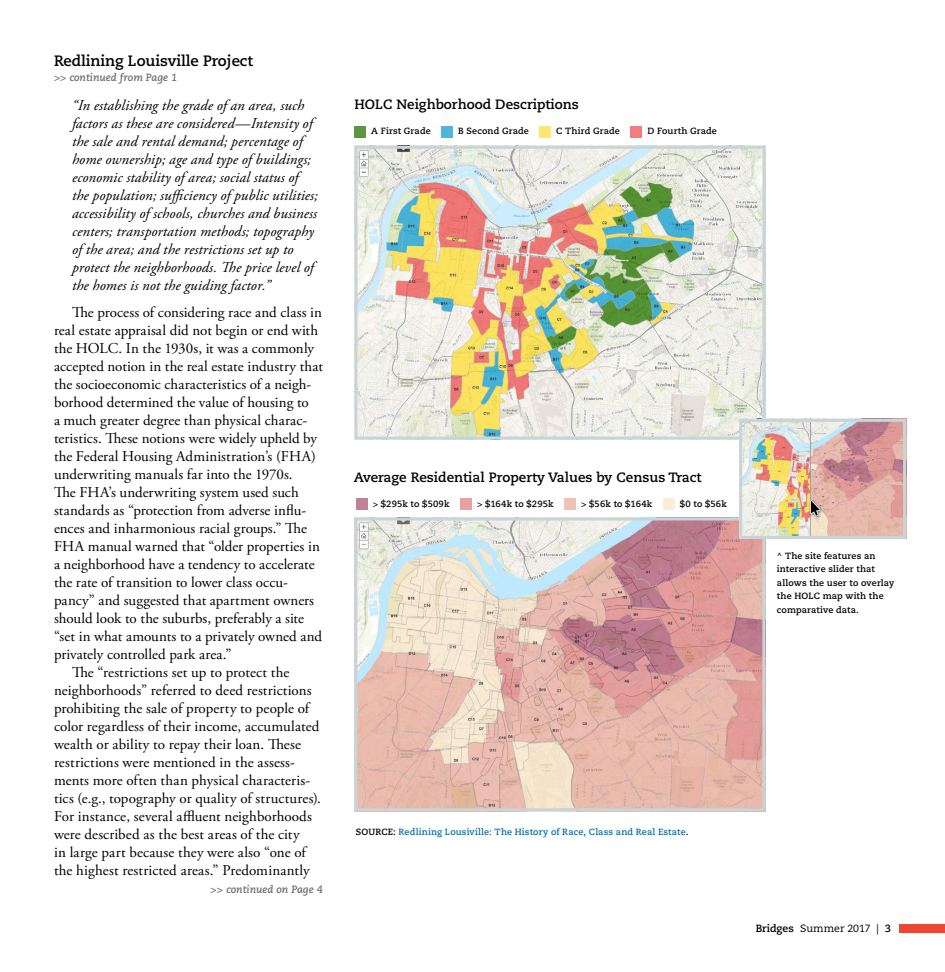
<style>
.page{position:relative;width:945px;height:972px;background:#fff}
.page>*{position:absolute;margin:0;border:0;box-sizing:border-box;transform-origin:0 0}
.body_copy{font:15px/18px "Adobe Garamond Pro";letter-spacing:.005em;color:#000}
.block_quote{font:italic 15px/18px "Adobe Garamond Pro";letter-spacing:.005em;color:#000}
.page_jump_title{font:700 15px "Caecilia LT Std";letter-spacing:-.005em;color:#000}
.chart_name{font:700 13.5px "Caecilia LT Std";color:#000}
.page_refs{font:italic 700 10.5px "Caecilia LT Std";color:#6d6e71}
.t1{font:10.5px "Caecilia LT Std";color:#000}
.page_jumps{font:italic 700 10.5px "Caecilia LT Std";color:#6d6e71}
.t2{font:700 9px/13.5px "Caecilia LT Std";letter-spacing:.015em;color:#000}
.t3{font:700 9px "Caecilia LT Std";letter-spacing:.02em;color:#0072aa}
.s1{color:#000}
.s2{font-weight:700}
</style>
<div class="page">
<img style="left:358px;top:150px;width:403px;height:286px">
<div style="left:354px;top:146px;width:411px;height:294px;border:3px solid #c7d4d8"></div>
<img style="left:358px;top:521px;width:403px;height:286px">
<div style="left:354px;top:517px;width:411px;height:294px;border:3px solid #c7d4d8"></div>
<img style="left:743px;top:423px;width:159px;height:112px">
<div style="left:739px;top:419px;width:167px;height:120px;border:3px solid #c7d4d8"></div>
<div style="left:356px;top:498px;width:11px;height:12px;background:#c18297"></div>
<div style="left:460px;top:498px;width:12px;height:12px;background:#e7a1a1"></div>
<div style="left:564px;top:498px;width:12px;height:12px;background:#efc0b8"></div>
<div style="left:663px;top:498px;width:12px;height:12px;background:#fbeed9"></div>
<div style="left:354px;top:126px;width:12px;height:11px;background:#5c9640"></div>
<div style="left:441px;top:126px;width:12px;height:11px;background:#4fb6da"></div>
<div style="left:539px;top:126px;width:12px;height:11px;background:#ffe66e"></div>
<div style="left:631px;top:126px;width:11px;height:11px;background:#f27d7d"></div>
<div style="left:808px;top:499px;width:16px;height:21px;background:#000;opacity:.5"></div>
<svg style="left:810px;top:500px;width:11px;height:16px"></svg>
<div style="left:899px;top:924px;width:46px;height:8px;background:#ef4634"></div>
<p class="page_jump_title" style="left:54px;top:51px;width:200px">Redlining Louisville Project</p>
<p class="page_refs" style="left:54px;top:71px;width:125px">&gt;&gt; continued from Page 1</p>
<p class="block_quote" style="left:72px;top:96px;width:247px">“In establishing the grade of an area, such factors as these are considered—Intensity of the sale and rental demand; percentage of home ownership; age and type of buildings; economic stability of area; social status of the population; sufficiency of public utilities; accessibility of schools, churches and business centers; transportation methods; topography of the area; and the restrictions set up to protect the neighborhoods. The price level of the homes is not the guiding factor.”</p>
<p class="body_copy" style="left:54px;top:303px;width:271px;text-indent:18px">The process of considering race and class in real estate appraisal did not begin or end with the HOLC. In the 1930s, it was a commonly accepted notion in the real estate industry that the socioeconomic characteristics of a neigh&shy;borhood determined the value of housing to<br>a much greater degree than physical charac&shy;teristics. These notions were widely upheld by the Federal Housing Administration’s (FHA) underwriting manuals far into the 1970s.<br>The FHA’s underwriting system used such standards as “protection from adverse influ&shy;ences and inharmonious racial groups.” The FHA manual warned that “older properties in a neighborhood have a tendency to accelerate the rate of transition to lower class occu&shy;pancy” and suggested that apartment owners should look to the suburbs, preferably a site “set in what amounts to a privately owned and privately controlled park area.”</p>
<p class="body_copy" style="left:54px;top:663px;width:269px;text-indent:18px">The “restrictions set up to protect the neighborhoods” referred to deed restrictions prohibiting the sale of property to people of color regardless of their income, accumulated wealth or ability to repay their loan. These restrictions were mentioned in the assess&shy;ments more often than physical characteris&shy;tics (e.g., topography or quality of structures).<br>For instance, several affluent neighborhoods were described as the best areas of the city<br>in large part because they were also “one of the highest restricted areas.” Predominantly</p>
<p class="page_jumps" style="left:211px;top:883px;width:114px">&gt;&gt; continued on Page 4</p>
<p class="chart_name" style="left:354px;top:97px;width:226px">HOLC Neighborhood Descriptions</p>
<p class="t2" style="left:371px;top:125px;width:61px">A First Grade</p>
<p class="t2" style="left:458px;top:125px;width:72px">B Second Grade</p>
<p class="t2" style="left:556px;top:125px;width:65px">C Third Grade</p>
<p class="t2" style="left:647px;top:125px;width:71px">D Fourth Grade</p>
<p class="chart_name" style="left:354px;top:469px;width:349px">Average Residential Property Values by Census Tract</p>
<p class="t2" style="left:373px;top:497px;width:78px">&gt; $295k to $509k</p>
<p class="t2" style="left:477px;top:497px;width:78px">&gt; $164k to $295k</p>
<p class="t2" style="left:581px;top:497px;width:73px">&gt; $56k to $164k</p>
<p class="t2" style="left:680px;top:497px;width:49px">$0 to $56k</p>
<p class="t2" style="left:777px;top:549px;width:119px">^ The site features an interactive slider that allows the user to overlay the HOLC map with the comparative data.</p>
<p class="t3" style="left:356px;top:826px;width:334px"><span class="s1">SOURCE:</span> Redlining Lousiville: The History of Race, Class and Real Estate<span class="s1">.</span></p>
<p class="t1" style="left:756px;top:923px;width:137px"><span class="s2">Bridges</span> Summer 2017 | <span class="s2">3</span></p>
</div>
